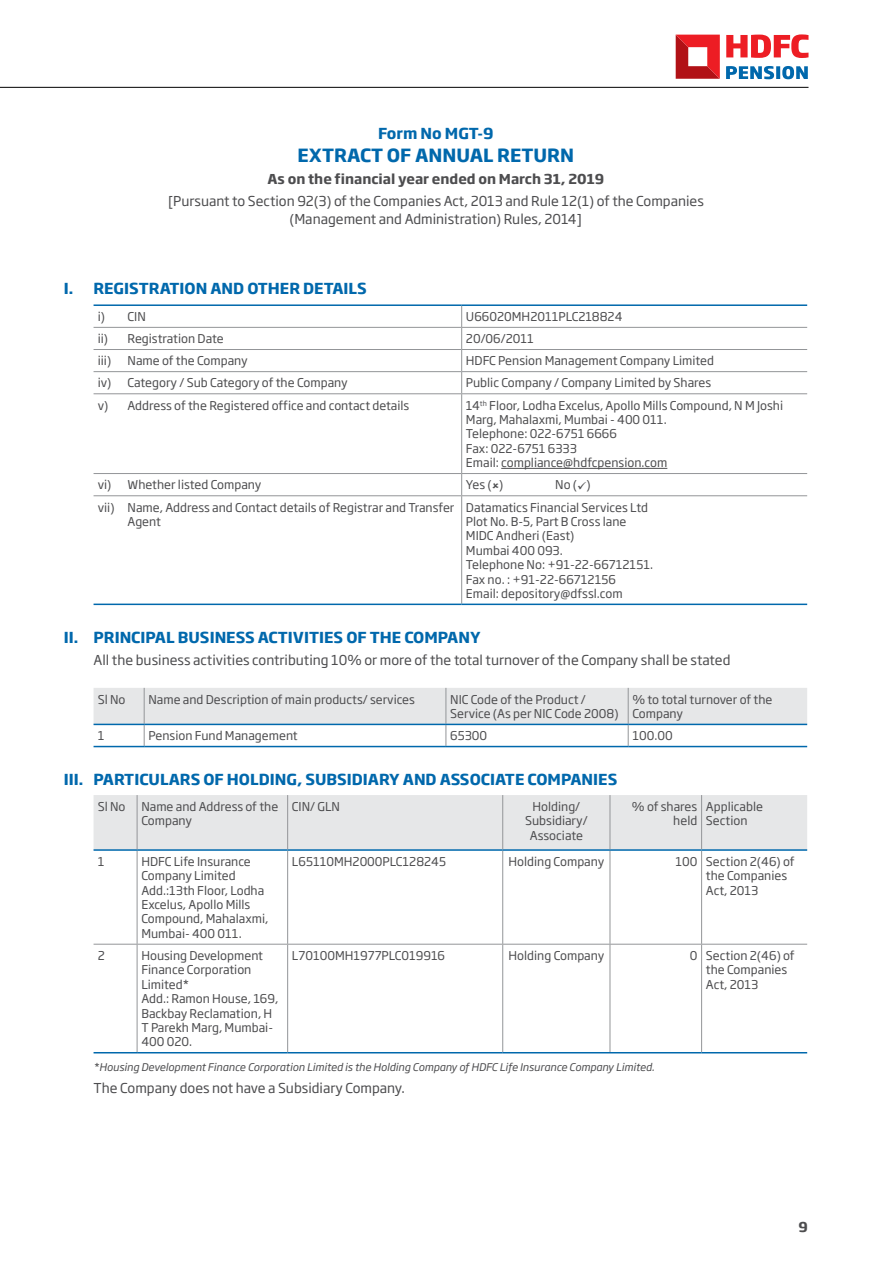
<style>
.page{position:relative;width:893px;height:1263px;background:#fff}
.page>*{position:absolute;margin:0;border:0;box-sizing:border-box;transform-origin:0 0}
.t1{font:700 18px "Soho Gothic Pro";color:#0068ac}
.t2{font:700 15px "Soho Gothic Pro";color:#0068ac}
.t3{font:13.5px/18px "Soho Gothic Pro";color:#4d4d4f;text-align:center}
.t4{font:700 13.5px "Soho Gothic Pro";color:#4d4d4f}
.t5{font:12px/14.4px "Soho Gothic Pro";color:#4d4d4f}
.t6{font:italic 10.5px "Soho Gothic Pro";color:#4d4d4f}
</style>
<div class="page">
<svg style="left:726px;top:34px;width:82px;height:24px"></svg>
<svg style="left:676px;top:35px;width:44px;height:44px"></svg>
<svg style="left:726px;top:66px;width:82px;height:13px"></svg>
<hr style="left:94px;top:327px;width:368px;height:1px;background:#939598">
<hr style="left:462px;top:327px;width:345px;height:1px;background:#939598">
<hr style="left:94px;top:349px;width:368px;height:1px;background:#939598">
<hr style="left:462px;top:349px;width:345px;height:1px;background:#939598">
<hr style="left:94px;top:371px;width:368px;height:1px;background:#939598">
<hr style="left:462px;top:371px;width:345px;height:1px;background:#939598">
<svg style="left:461px;top:306px;width:1px;height:87px"></svg>
<hr style="left:94px;top:393px;width:368px;height:1px;background:#939598">
<hr style="left:462px;top:393px;width:345px;height:1px;background:#939598">
<hr style="left:461px;top:394px;width:1px;height:79px;background:#939598">
<hr style="left:94px;top:473px;width:368px;height:1px;background:#939598">
<hr style="left:462px;top:473px;width:345px;height:1px;background:#939598">
<svg style="left:461px;top:474px;width:1px;height:21px"></svg>
<hr style="left:94px;top:495px;width:368px;height:1px;background:#939598">
<hr style="left:462px;top:495px;width:345px;height:1px;background:#939598">
<hr style="left:461px;top:496px;width:1px;height:108px;background:#939598">
<hr style="left:94px;top:304px;width:368px;height:2px;background:#0068ac">
<hr style="left:462px;top:304px;width:345px;height:2px;background:#0068ac">
<hr style="left:94px;top:604px;width:368px;height:1px;background:#0068ac">
<hr style="left:462px;top:604px;width:345px;height:1px;background:#0068ac">
<hr style="left:501px;top:468px;width:166px;height:1px;background:#4d4d4f">
<svg style="left:94px;top:688px;width:713px;height:58px"></svg>
<hr style="left:94px;top:724px;width:50px;height:1px;background:#0068ac">
<hr style="left:144px;top:724px;width:302px;height:1px;background:#0068ac">
<hr style="left:446px;top:724px;width:182px;height:1px;background:#0068ac">
<hr style="left:628px;top:724px;width:179px;height:1px;background:#0068ac">
<hr style="left:94px;top:746px;width:50px;height:1px;background:#0068ac">
<hr style="left:144px;top:746px;width:302px;height:1px;background:#0068ac">
<hr style="left:446px;top:746px;width:182px;height:1px;background:#0068ac">
<hr style="left:628px;top:746px;width:179px;height:1px;background:#0068ac">
<div style="left:94px;top:795px;width:713px;height:54px;background:#e6e7e8"></div>
<hr style="left:137px;top:851px;width:1px;height:93px;background:#939598">
<hr style="left:287px;top:851px;width:1px;height:93px;background:#939598">
<hr style="left:502px;top:851px;width:1px;height:93px;background:#939598">
<hr style="left:610px;top:851px;width:1px;height:93px;background:#939598">
<hr style="left:701px;top:851px;width:1px;height:93px;background:#939598">
<hr style="left:94px;top:944px;width:43px;height:1px;background:#939598">
<hr style="left:137px;top:944px;width:151px;height:1px;background:#939598">
<hr style="left:137px;top:944px;width:1px;height:108px;background:#939598">
<hr style="left:288px;top:944px;width:215px;height:1px;background:#939598">
<hr style="left:287px;top:944px;width:1px;height:108px;background:#939598">
<hr style="left:503px;top:944px;width:107px;height:1px;background:#939598">
<hr style="left:502px;top:944px;width:1px;height:108px;background:#939598">
<hr style="left:610px;top:944px;width:92px;height:1px;background:#939598">
<hr style="left:610px;top:944px;width:1px;height:108px;background:#939598">
<hr style="left:702px;top:944px;width:105px;height:1px;background:#939598">
<hr style="left:701px;top:944px;width:1px;height:108px;background:#939598">
<hr style="left:94px;top:849px;width:43px;height:2px;background:#0068ac">
<hr style="left:137px;top:849px;width:151px;height:2px;background:#0068ac">
<hr style="left:288px;top:849px;width:215px;height:2px;background:#0068ac">
<hr style="left:503px;top:849px;width:107px;height:2px;background:#0068ac">
<hr style="left:610px;top:849px;width:92px;height:2px;background:#0068ac">
<hr style="left:702px;top:849px;width:105px;height:2px;background:#0068ac">
<hr style="left:94px;top:1052px;width:43px;height:1px;background:#0068ac">
<hr style="left:137px;top:1052px;width:151px;height:1px;background:#0068ac">
<hr style="left:288px;top:1052px;width:215px;height:1px;background:#0068ac">
<hr style="left:503px;top:1052px;width:107px;height:1px;background:#0068ac">
<hr style="left:610px;top:1052px;width:92px;height:1px;background:#0068ac">
<hr style="left:702px;top:1052px;width:105px;height:1px;background:#0068ac">
<hr style="left:137px;top:795px;width:1px;height:54px;background:#939598">
<hr style="left:287px;top:795px;width:1px;height:54px;background:#939598">
<hr style="left:502px;top:795px;width:1px;height:54px;background:#939598">
<hr style="left:610px;top:795px;width:1px;height:54px;background:#939598">
<hr style="left:701px;top:795px;width:1px;height:54px;background:#939598">
<hr style="left:0;top:87px;width:808px;height:1px;background:#000">
<p class="t2" style="left:378px;top:122px;width:117px">Form No MGT-9</p>
<h1 class="t1" style="left:298px;top:141px;width:132px">EXTRACT OF ANN</h1>
<h1 class="t1" style="left:456px;top:141px;width:117px">UAL RETURN</h1>
<p class="t4" style="left:268px;top:168px;width:338px">As on the financial year ended on March 31, 2019</p>
<p class="t3" style="left:168px;top:191px;width:538px">[Pursuant to Section 92(3) of the Companies Act, 2013 and Rule 12(1) of the Companies (Management and Administration) Rules, 2014]</p>
<p class="t2" style="left:64px;top:277px;width:51px">I. REGIST</p>
<p class="t2" style="left:149px;top:277px;width:22px">RATION</p>
<p class="t2" style="left:210px;top:277px;width:113px">AND OTHER DETAI</p>
<p class="t2" style="left:349px;top:277px;width:19px">LS</p>
<p class="t5" style="left:98px;top:309px;width:50px">i) CIN</p>
<p class="t5" style="left:466px;top:309px;width:158px">U66020MH2011PLC218824</p>
<p class="t5" style="left:98px;top:331px;width:127px">ii) Registration Date</p>
<p class="t5" style="left:466px;top:331px;width:69px">20/06/2011</p>
<p class="t5" style="left:98px;top:353px;width:15px">iii)</p>
<p class="t5" style="left:128px;top:353px;width:122px">Name of the Company</p>
<p class="t5" style="left:466px;top:353px;width:250px">HDFC Pension Management Company Limited</p>
<p class="t5" style="left:98px;top:375px;width:251px">iv) Category / Sub Category of the Company</p>
<p class="t5" style="left:466px;top:375px;width:247px">Public Company / Company Limited by Shares</p>
<p class="t5" style="left:98px;top:397px;width:313px">v) Address of the Registered office and contact details</p>
<p class="t5" style="left:466px;top:397px;width:319px">14<sup>th</sup> Floor, Lodha Excelus, Apollo Mills Compound, N M Joshi Marg, Mahalaxmi, Mumbai - 400 011.<br>Telephone: 022-6751 6666<br>Fax: 022-6751 6333<br>Email: compliance@hdfcpension.com</p>
<p class="t5" style="left:98px;top:477px;width:165px">vi) Whether listed Company</p>
<p class="t5" style="left:466px;top:477px;width:39px">Yes ( )</p>
<p class="t5" style="left:555px;top:477px;width:37px">No (✓)</p>
<p class="t5" style="left:128px;top:499px;width:328px;text-indent:-30px">vii) Name, Address and Contact details of Registrar and Transfer<br>Agent</p>
<p class="t5" style="left:466px;top:499px;width:189px">Datamatics Financial Services Ltd<br>Plot No. B-5, Part B Cross lane<br>MIDC Andheri (East)<br>Mumbai 400 093.<br>Telephone No: +91-22-66712151.<br>Fax no. : +91-22-66712156<br>Email: depository@dfssl.com</p>
<p class="t2" style="left:64px;top:625px;width:147px">II. PRINCIPAL BUSINESS</p>
<p class="t2" style="left:258px;top:625px;width:55px">ACTIVITIES</p>
<p class="t2" style="left:346px;top:625px;width:113px">OF THE COMPANY</p>
<p class="t3" style="left:94px;top:650px;width:638px">All the business activities contributing 10% or more of the total turnover of the Company shall be stated</p>
<p class="t5" style="left:98px;top:691px;width:29px">Sl No</p>
<p class="t5" style="left:148px;top:691px;width:268px">Name and Description of main products/ services</p>
<p class="t5" style="left:450px;top:691px;width:170px">NIC Code of the Product /<br>Service (As per NIC Code 2008)</p>
<p class="t5" style="left:632px;top:691px;width:141px">% to total turnover of the<br>Company</p>
<p class="t5" style="left:98px;top:728px;width:8px">1</p>
<p class="t5" style="left:148px;top:728px;width:151px">Pension Fund Management</p>
<p class="t5" style="left:450px;top:728px;width:39px">65300</p>
<p class="t5" style="left:632px;top:728px;width:42px">100.00</p>
<p class="t2" style="left:64px;top:767px;width:216px">III. PARTICULARS OF HOLDING</p>
<p class="t2" style="left:297px;top:767px;width:154px">, SUBSIDIARY AND ASSO</p>
<p class="t2" style="left:481px;top:767px;width:19px">CIATE</p>
<p class="t2" style="left:527px;top:767px;width:54px">COMPANIES</p>
<p class="t5" style="left:98px;top:798px;width:29px">Sl No</p>
<p class="t5" style="left:141px;top:798px;width:138px">Name and Address of the<br>Company</p>
<p class="t5" style="left:292px;top:798px;width:50px">CIN/ GLN</p>
<p class="t5" style="left:525px;top:798px;width:64px;text-align:center">Holding/<br>Subsidiary/<br>Associate</p>
<p class="t5" style="left:632px;top:798px;width:67px;text-align:right">% of shares held</p>
<p class="t5" style="left:706px;top:798px;width:59px">Applicable<br>Section</p>
<p class="t5" style="left:98px;top:853px;width:8px">1</p>
<p class="t5" style="left:141px;top:853px;width:129px">HDFC Life Insurance<br>Company Limited<br>Add.:13th Floor, Lodha<br>Excelus, Apollo Mills<br>Compound, Mahalaxmi,<br>Mumbai- 400 011.</p>
<p class="t5" style="left:292px;top:853px;width:156px">L65110MH2000PLC128245</p>
<p class="t5" style="left:508px;top:853px;width:97px">Holding Company</p>
<p class="t5" style="left:706px;top:853px;width:90px;text-indent:-31px">100 Section 2(46) of the Companies<br>Act, 2013</p>
<p class="t5" style="left:98px;top:948px;width:9px">2</p>
<p class="t5" style="left:141px;top:948px;width:139px">Housing Development<br>Finance Corporation<br>Limited*<br>Add.: Ramon House, 169,<br>Backbay Reclamation, H<br>T Parekh Marg, Mumbai-<br>400 020.</p>
<p class="t5" style="left:292px;top:948px;width:155px">L70100MH1977PLC019916</p>
<p class="t5" style="left:509px;top:948px;width:97px">Holding Company</p>
<p class="t5" style="left:706px;top:948px;width:90px;text-indent:-16px">0 Section 2(46) of the Companies<br>Act, 2013</p>
<p class="t6" style="left:94px;top:1059px;width:562px">*Housing Development Finance Corporation Limited is the Holding Company of HDFC Life Insurance Company Limited.</p>
<p class="t3" style="left:94px;top:1078px;width:313px">The Company does not have a Subsidiary Company.</p>
<p class="t4" style="left:799px;top:1216px;width:11px">9</p>
</div>
